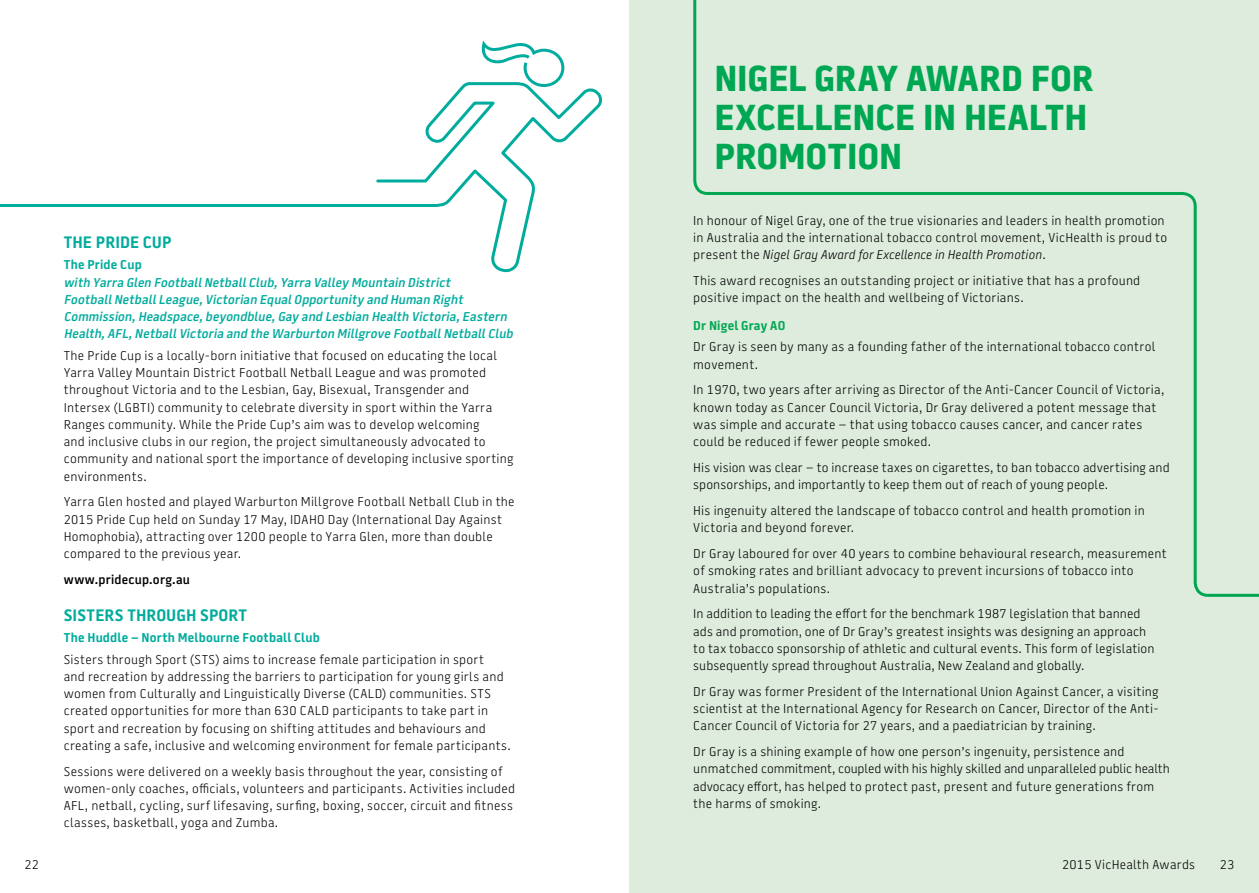
<style>
.page{position:relative;width:1259px;height:893px;background:#fff}
.page>*{position:absolute;margin:0;border:0;box-sizing:border-box;transform-origin:0 0}
.t1{font:800 36px/39px "Battersea";letter-spacing:-.005em;color:#00a752}
.t2{font:700 16.5px "Battersea";letter-spacing:.01em;color:#00ac9d}
.t3{font:300 12.75px/17.2px "Battersea";letter-spacing:.02em;color:#000}
.t4{font:italic 600 12.75px/17.2px "Battersea";color:#00ac9d}
.t5{font:700 12.75px "Battersea";letter-spacing:.015em;color:#00ac9d}
.t6{font:600 12.75px "Battersea";letter-spacing:.015em;color:#000}
.t7{font:700 12.75px "Battersea";letter-spacing:.015em;color:#00a752}
.s1{font-style:italic}
</style>
<div class="page">
<div style="left:629px;top:0;width:630px;height:893px;background:#ddecdd"></div>
<svg style="left:693px;top:0;width:566px;height:597px"></svg>
<svg style="left:0;top:82px;width:602px;height:191px"></svg>
<svg style="left:480px;top:40px;width:86px;height:49px"></svg>
<p class="t2" style="left:64px;top:231px;width:109px">THE PRIDE CUP</p>
<p class="t5" style="left:64px;top:256px;width:80px">The Pride Cup</p>
<p class="t4" style="left:64px;top:274px;width:454px">with Yarra Glen FootballNetballClub,Yarra Valley Mountain District FootballNetballLeague,Victorian EqualOpportunity and Human Right Commission,Headspace,beyondblue,Gay and Lesbian Health Victoria,Eastern Health,AFL,NetballVictoria and the Warburton Millgrove FootballNetballClub</p>
<p class="t3" style="left:64px;top:347px;width:451px">The Pride Cup is a locally-born initiative that focused on educating the local Yarra Valley Mountain District Football Netball League and was promoted throughout Victoria and to the Lesbian, Gay, Bisexual, Transgender and Intersex (LGBTI) community to celebrate diversity in sport within the Yarra Ranges community. While the Pride Cup’s aim was to develop welcoming<br>and inclusive clubs in our region, the project simultaneously advocated to community and national sport the importance of developing inclusive sporting environments.</p>
<p class="t3" style="left:64px;top:494px;width:452px">Yarra Glen hosted and played Warburton Millgrove Football Netball Club in the 2015 Pride Cup held on Sunday 17 May, IDAHO Day (International Day Against Homophobia), attracting over 1200 people to Yarra Glen, more than double compared to the previous year.</p>
<p class="t6" style="left:64px;top:571px;width:128px">www.pridecup.org.au</p>
<p class="t2" style="left:64px;top:603px;width:185px">SISTERS THROUGH SPORT</p>
<p class="t5" style="left:64px;top:629px;width:257px">The Huddle – North Melbourne Football Club</p>
<p class="t3" style="left:64px;top:651px;width:448px">Sisters through Sport (STS) aims to increase female participation in sport<br>and recreation by addressing the barriers to participation for young girls and women from Culturally and Linguistically Diverse (CALD) communities. STS created opportunities for more than 630 CALD participants to take part in sport and recreation by focusing on shifting attitudes and behaviours and creating a safe, inclusive and welcoming environment for female participants.</p>
<p class="t3" style="left:64px;top:763px;width:453px">Sessions were delivered on a weekly basis throughout the year, consisting of women-only coaches, officials, volunteers and participants. Activities included AFL, netball, cycling, surf lifesaving, surfing, boxing, soccer, circuit and fitness classes, basketball, yoga and Zumba.</p>
<h1 class="t1" style="left:714px;top:60px;width:380px">NIGEL GRAY AWARD FOR<br>EXCELLENCE IN HEALTH<br>PROMOTION</h1>
<p class="t3" style="left:693px;top:212px;width:475px">In honour of Nigel Gray, one of the true visionaries and leaders in health promotion in Australia and the international tobacco control movement, VicHealth is proud to present the <span class="s1">Nigel Gray Award for Excellence in Health Promotion</span>.</p>
<p class="t3" style="left:693px;top:272px;width:448px">This award recognises an outstanding project or initiative that has a profound positive impact on the health and wellbeing of Victorians.</p>
<p class="t7" style="left:693px;top:317px;width:94px">Dr Nigel Gray AO</p>
<p class="t3" style="left:693px;top:339px;width:463px">Dr Gray is seen by many as a founding father of the international tobacco control movement.</p>
<p class="t3" style="left:693px;top:382px;width:472px">In 1970, two years after arriving as Director of the Anti-Cancer Council of Victoria, known today as Cancer Council Victoria, Dr Gray delivered a potent message that was simple and accurate – that using tobacco causes cancer, and cancer rates could be reduced if fewer people smoked.</p>
<p class="t3" style="left:693px;top:459px;width:478px">His vision was clear – to increase taxes on cigarettes, to ban tobacco advertising and sponsorships, and importantly to keep them out of reach of young people.</p>
<p class="t3" style="left:693px;top:502px;width:453px">His ingenuity altered the landscape of tobacco control and health promotion in<br>Victoria and beyond forever.</p>
<p class="t3" style="left:693px;top:545px;width:475px">Dr Gray laboured for over 40 years to combine behavioural research, measurement of smoking rates and brilliant advocacy to prevent incursions of tobacco into<br>Australia’s populations.</p>
<p class="t3" style="left:693px;top:605px;width:463px">In addition to leading the effort for the benchmark 1987 legislation that banned ads and promotion, one of Dr Gray’s greatest insights was designing an approach to tax tobacco sponsorship of athletic and cultural events. This form of legislation subsequently spread throughout Australia, New Zealand and globally.</p>
<p class="t3" style="left:693px;top:683px;width:467px;text-align:justify">Dr Gray was former President of the International Union Against Cancer, a visiting scientist at the International Agency for Research on Cancer, Director of the Anti-Cancer Council of Victoria for 27 years, and a paediatrician by training.</p>
<p class="t3" style="left:693px;top:743px;width:478px">Dr Gray is a shining example of how one person’s ingenuity, persistence and unmatched commitment, coupled with his highly skilled and unparalleled public health advocacy effort, has helped to protect past, present and future generations from the harms of smoking.</p>
<p class="t3" style="left:25px;top:856px;width:16px">22</p>
<p class="t3" style="left:1062px;top:856px;width:134px">2015 VicHealth Awards</p>
<p class="t3" style="left:1219px;top:856px;width:16px">23</p>
</div>
